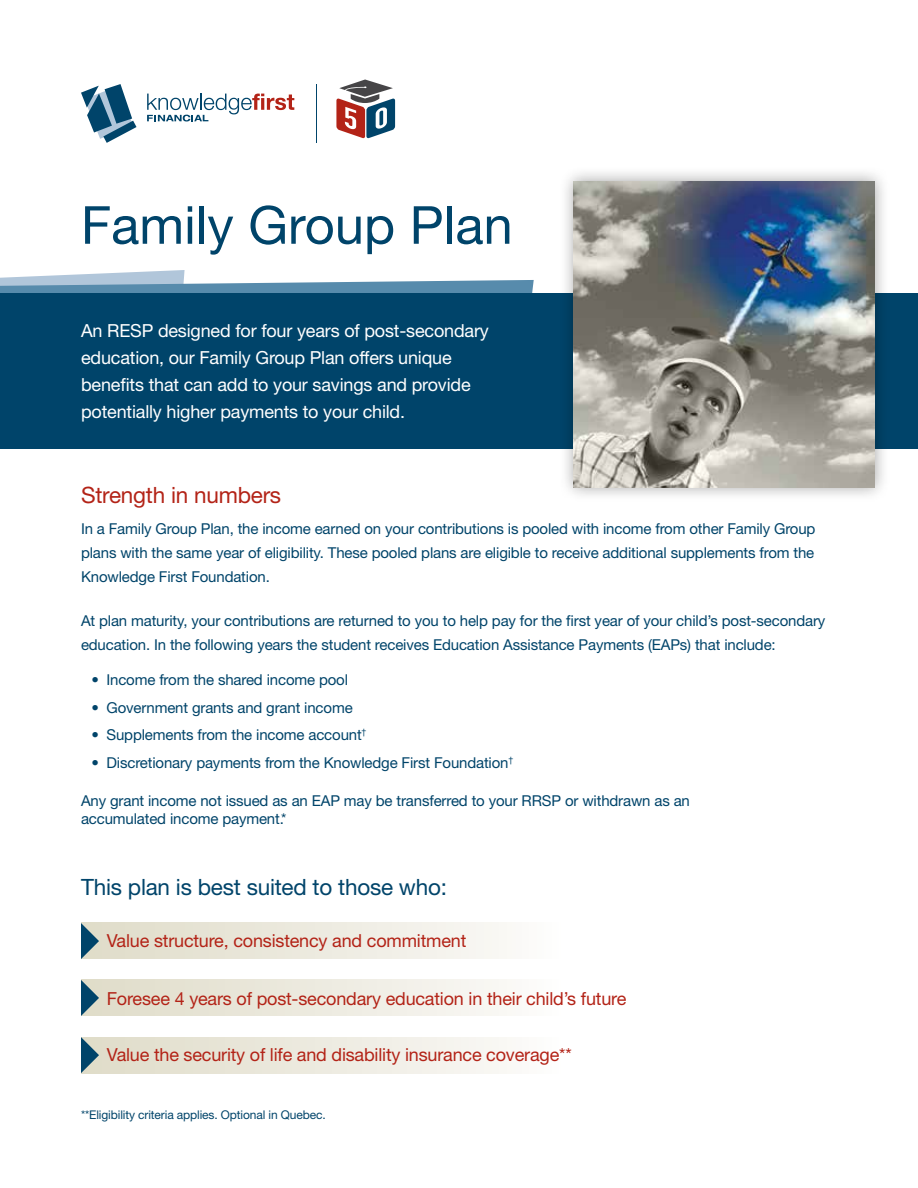
<style>
.page{position:relative;width:918px;height:1188px;background:#fff}
.page>*{position:absolute;margin:0;border:0;box-sizing:border-box;transform-origin:0 0}
.t1{font:52.5px "Helvetica Neue LT Std";color:#00446a}
.t2{font:22.5px "Helvetica Neue LT Std";letter-spacing:-.01em;color:#00446a}
.t3{font:22.5px "Helvetica Neue LT Std";letter-spacing:-.01em;color:#b32317}
.t4{font:18px/27px "Helvetica Neue LT Std";letter-spacing:-.01em;color:#fff}
.t5{font:18px "Helvetica Neue LT Std";letter-spacing:-.01em;color:#b32317}
.t6{font:15px/24px "Helvetica Neue LT Std";letter-spacing:-.01em;color:#00446a}
.t7{font:12px "Helvetica Neue LT Std";letter-spacing:-.01em;color:#00446a}
</style>
<div class="page">
<svg style="left:0;top:270px;width:534px;height:23px"></svg>
<div style="left:81px;top:923px;width:480px;height:36px;background:linear-gradient(to right,#dedbc7,#fcfcfa)"></div>
<svg style="left:81px;top:923px;width:18px;height:36px"></svg>
<div style="left:81px;top:980px;width:480px;height:36px;background:linear-gradient(to right,#dedbc7,#fcfcfa)"></div>
<svg style="left:81px;top:980px;width:18px;height:36px"></svg>
<div style="left:81px;top:1037px;width:480px;height:36px;background:linear-gradient(to right,#dedbc7,#fcfcfa)"></div>
<svg style="left:81px;top:1037px;width:18px;height:36px"></svg>
<div style="left:0;top:293px;width:918px;height:156px;background:#00446a"></div>
<div style="left:558px;top:166px;width:332px;height:337px;background:#000;opacity:.35"></div>
<img style="left:574px;top:181px;width:301px;height:306px">
<svg style="left:81px;top:84px;width:56px;height:59px"></svg>
<svg style="left:147px;top:94px;width:147px;height:28px"></svg>
<hr style="left:316px;top:84px;width:1px;height:59px;background:#00446a">
<svg style="left:336px;top:80px;width:59px;height:59px"></svg>
<h1 class="t1" style="left:81px;top:194px;width:433px">Family Group Plan</h1>
<p class="t4" style="left:81px;top:317px;width:409px">An RESP designed for four years of post-secondary education, our Family Group Plan offers unique benefits that can add to your savings and provide potentially higher payments to your child.</p>
<h2 class="t3" style="left:81px;top:482px;width:202px">Strength in numbers</h2>
<p class="t6" style="left:81px;top:516px;width:736px;text-align:justify">In a Family Group Plan, the income earned on your contributions is pooled with income from other Family Group plans with the same year of eligibility. These pooled plans are eligible to receive additional supplements from the Knowledge First Foundation.</p>
<p class="t6" style="left:81px;top:609px;width:746px">At plan maturity, your contributions are returned to you to help pay for the first year of your child’s post-secondary education. In the following years the student receives Education Assistance Payments (EAPs) that include:</p>
<p class="t6" style="left:92px;top:668px;width:258px">• Income from the shared income pool</p>
<p class="t6" style="left:92px;top:695px;width:263px">• Government grants and grant income</p>
<p class="t6" style="left:92px;top:723px;width:276px">• Supplements from the income account<sup>†</sup></p>
<p class="t6" style="left:92px;top:750px;width:423px">• Discretionary payments from the Knowledge First Foundation<sup>†</sup></p>
<p class="t6" style="left:81px;top:791px;width:610px;line-height:18px">Any grant income not issued as an EAP may be transferred to your RRSP or withdrawn as an accumulated income payment.*</p>
<h2 class="t2" style="left:81px;top:874px;width:367px">This plan is best suited to those who:</h2>
<p class="t5" style="left:107px;top:930px;width:361px">Value structure, consistency and commitment</p>
<p class="t5" style="left:107px;top:988px;width:521px">Foresee 4 years of post-secondary education in their child’s future</p>
<p class="t5" style="left:107px;top:1044px;width:466px">Value the security of life and disability insurance coverage**</p>
<p class="t7" style="left:81px;top:1107px;width:246px">**Eligibility criteria applies. Optional in Quebec.</p>
</div>
